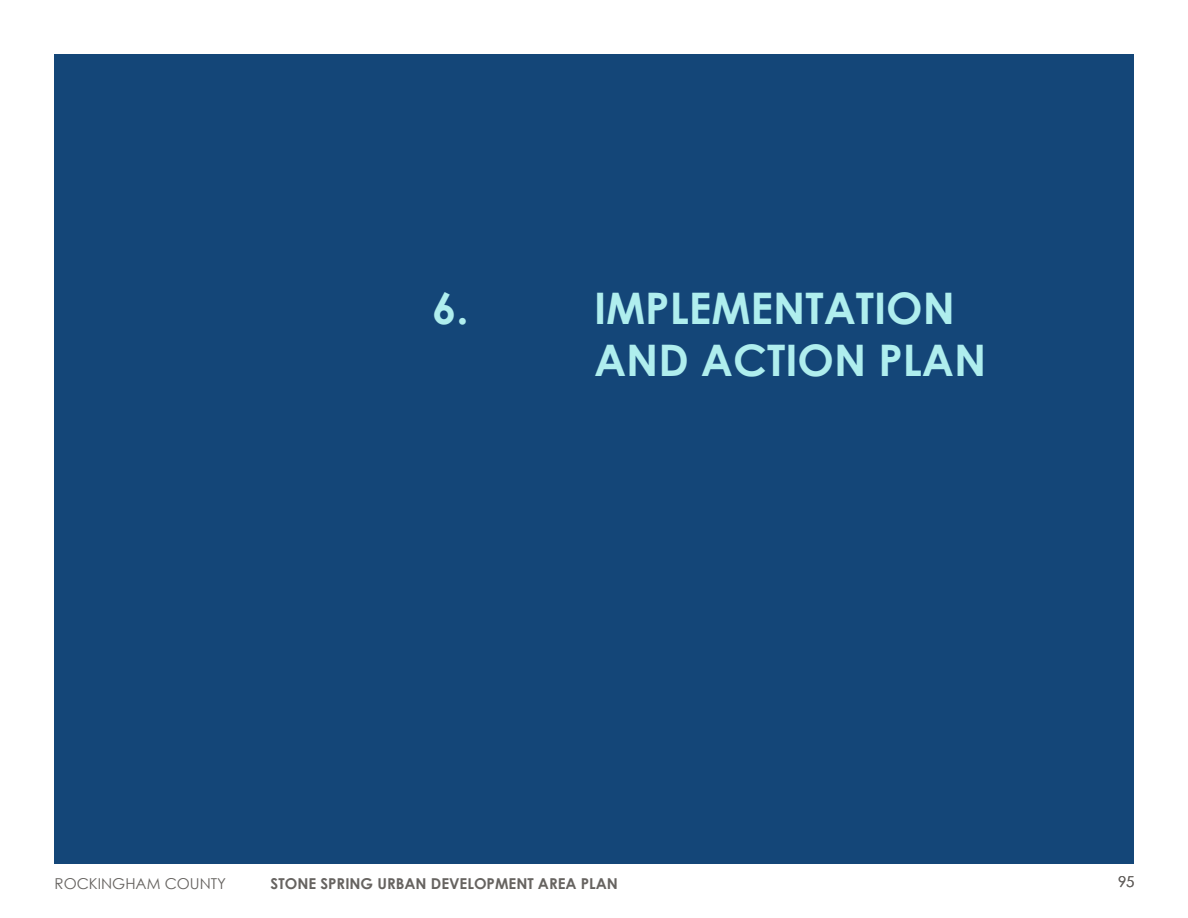
<style>
.page{position:relative;width:1188px;height:918px;background:#fff}
.page>*{position:absolute;margin:0;border:0;box-sizing:border-box;transform-origin:0 0}
.t1{font:700 43.5px/52.2px "Century Gothic";color:#afeeee}
.t2{font:700 15px "Century Gothic";color:#666360}
.t3{font:15px "Century Gothic";color:#666360}
</style>
<div class="page">
<div style="left:54px;top:54px;width:1080px;height:810px;background:#144678"></div>
<p class="t1" style="left:432px;top:280px;width:38px">6.</p>
<p class="t1" style="left:594px;top:280px;width:394px">IMPLEMENTATION<br>AND ACTION PLAN</p>
<p class="t3" style="left:55px;top:873px;width:173px">ROCKINGHAM COUNTY</p>
<p class="t2" style="left:271px;top:872px;width:349px">STONE SPRING URBAN DEVELOPMENT AREA PLAN</p>
<p class="t3" style="left:1118px;top:871px;width:18px">95</p>
</div>
